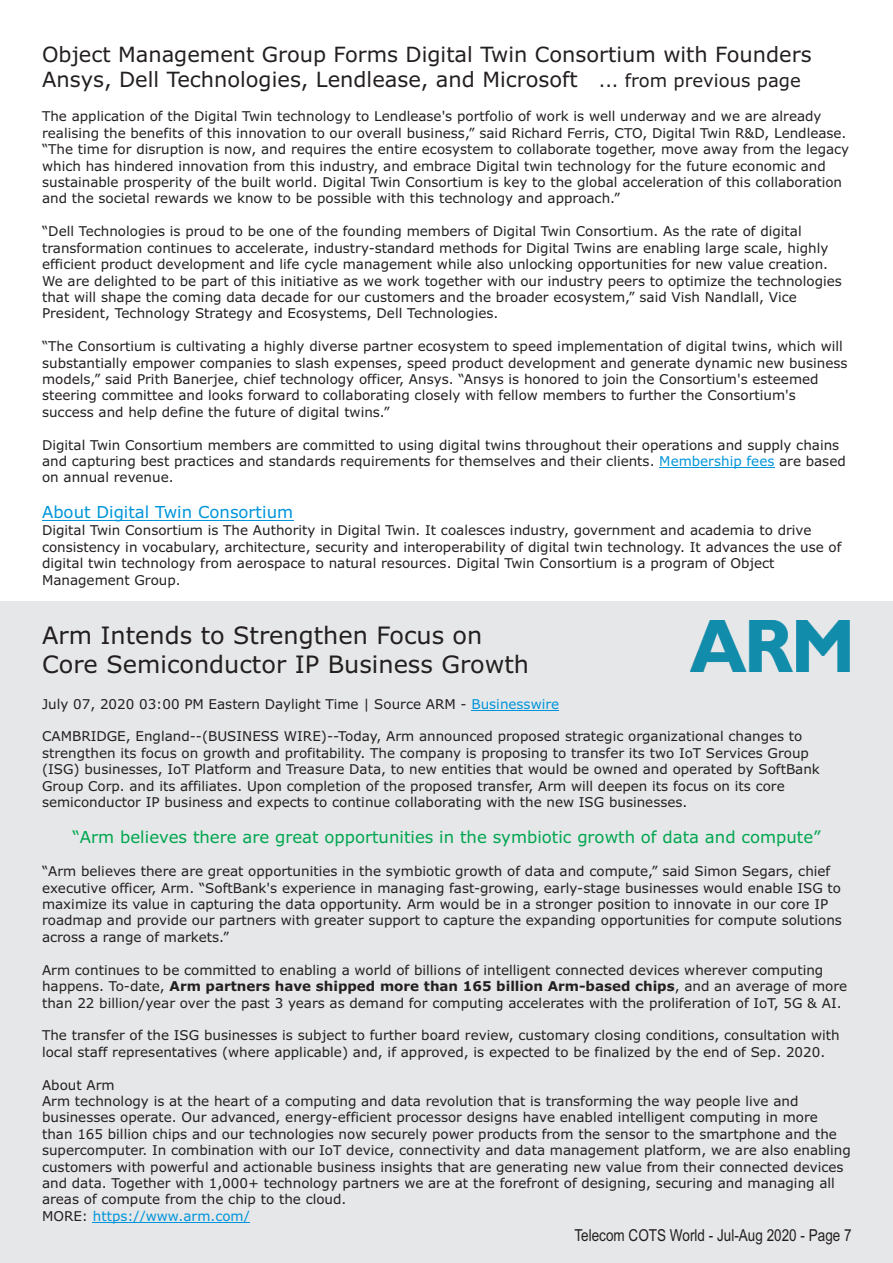
<style>
.page{position:relative;width:893px;height:1263px;background:#fff}
.page>*{position:absolute;margin:0;border:0;box-sizing:border-box;transform-origin:0 0}
.t1{font:24px/29.1px "Verdana";color:#231f20}
.t2{font:21px/25.5px "Verdana";color:#231f20}
.t3{font:16.5px "Verdana";color:#00a650}
.t4{font:16.5px "Arial Narrow";color:#231f20}
.t5{font:16.5px "Verdana";color:#0095da}
.t6{font:13.5px/16.4px "Verdana";color:#231f20}
.s1{font-size:18px}
.s2{color:#0095da}
.s3{font-weight:700}
</style>
<div class="page">
<div style="left:0;top:602px;width:893px;height:661px;background:#e6e7e8"></div>
<hr style="left:659px;top:467px;width:115px;height:1px;background:#0095da">
<hr style="left:42px;top:520px;width:251px;height:1px;background:#0095da">
<hr style="left:471px;top:710px;width:88px;height:1px;background:#0095da">
<hr style="left:93px;top:1222px;width:157px;height:1px;background:#0095da">
<img style="left:691px;top:620px;width:159px;height:52px">
<h2 class="t2" style="left:42px;top:43px;width:771px">Object Management Group Forms Digital Twin Consortium with Founders<br>Ansys, Dell Technologies, Lendlease, and Microsoft <span class="s1">... from previous page</span></h2>
<p class="t6" style="left:42px;top:109px;width:809px">The application of the Digital Twin technology to Lendlease's portfolio of work is well underway and we are already realising the benefits of this innovation to our overall business,” said Richard Ferris, CTO, Digital Twin R&amp;D, Lendlease. “The time for disruption is now, and requires the entire ecosystem to collaborate together, move away from the legacy which has hindered innovation from this industry, and embrace Digital twin technology for the future economic and sustainable prosperity of the built world. Digital Twin Consortium is key to the global acceleration of this collaboration and the societal rewards we know to be possible with this technology and approach.”</p>
<p class="t6" style="left:42px;top:224px;width:801px">“Dell Technologies is proud to be one of the founding members of Digital Twin Consortium. As the rate of digital transformation continues to accelerate, industry-standard methods for Digital Twins are enabling large scale, highly efficient product development and life cycle management while also unlocking opportunities for new value creation.<br>We are delighted to be part of this initiative as we work together with our industry peers to optimize the technologies that will shape the coming data decade for our customers and the broader ecosystem,” said Vish Nandlall, Vice President, Technology Strategy and Ecosystems, Dell Technologies.</p>
<p class="t6" style="left:42px;top:339px;width:807px">“The Consortium is cultivating a highly diverse partner ecosystem to speed implementation of digital twins, which will substantially empower companies to slash expenses, speed product development and generate dynamic new business models,” said Prith Banerjee, chief technology officer, Ansys. “Ansys is honored to join the Consortium's esteemed steering committee and looks forward to collaborating closely with fellow members to further the Consortium's success and help define the future of digital twins.”</p>
<p class="t6" style="left:42px;top:438px;width:805px">Digital Twin Consortium members are committed to using digital twins throughout their operations and supply chains and capturing best practices and standards requirements for themselves and their clients. <span class="s2">Membership fees</span> are based on annual revenue.</p>
<p class="t5" style="left:42px;top:506px;width:253px">About Digital Twin Consortium</p>
<p class="t6" style="left:42px;top:523px;width:801px">Digital Twin Consortium is The Authority in Digital Twin. It coalesces industry, government and academia to drive consistency in vocabulary, architecture, security and interoperability of digital twin technology. It advances the use of digital twin technology from aerospace to natural resources. Digital Twin Consortium is a program of Object Management Group.</p>
<h1 class="t1" style="left:42px;top:623px;width:489px">Arm Intends to Strengthen Focus on<br>Core Semiconductor IP Business Growth</h1>
<p class="t6" style="left:42px;top:696px;width:519px">July 07, 2020 03:00 PM Eastern Daylight Time | Source ARM - <span class="s2">Businesswire</span></p>
<p class="t6" style="left:42px;top:729px;width:779px">CAMBRIDGE, England--(BUSINESS WIRE)--Today, Arm announced proposed strategic organizational changes to strengthen its focus on growth and profitability. The company is proposing to transfer its two IoT Services Group (ISG) businesses, IoT Platform and Treasure Data, to new entities that would be owned and operated by SoftBank Group Corp. and its affiliates. Upon completion of the proposed transfer, Arm will deepen its focus on its core semiconductor IP business and expects to continue collaborating with the new ISG businesses.</p>
<p class="t3" style="left:72px;top:830px;width:750px">“Arm believes there are great opportunities in the symbiotic growth of data and compute”</p>
<p class="t6" style="left:42px;top:864px;width:801px">“Arm believes there are great opportunities in the symbiotic growth of data and compute,” said Simon Segars, chief executive officer, Arm. “SoftBank's experience in managing fast-growing, early-stage businesses would enable ISG to maximize its value in capturing the data opportunity. Arm would be in a stronger position to innovate in our core IP roadmap and provide our partners with greater support to capture the expanding opportunities for compute solutions across a range of markets.”</p>
<p class="t6" style="left:42px;top:963px;width:807px">Arm continues to be committed to enabling a world of billions of intelligent connected devices wherever computing happens. To-date, <span class="s3">Arm partners have shipped more than 165 billion Arm-based chips</span>, and an average of more than 22 billion/year over the past 3 years as demand for computing accelerates with the proliferation of IoT, 5G &amp; AI.</p>
<p class="t6" style="left:42px;top:1028px;width:799px">The transfer of the ISG businesses is subject to further board review, customary closing conditions, consultation with local staff representatives (where applicable) and, if approved, is expected to be finalized by the end of Sep. 2020.</p>
<p class="t6" style="left:42px;top:1077px;width:810px">About Arm<br>Arm technology is at the heart of a computing and data revolution that is transforming the way people live and businesses operate. Our advanced, energy-efficient processor designs have enabled intelligent computing in more than 165 billion chips and our technologies now securely power products from the sensor to the smartphone and the supercomputer. In combination with our IoT device, connectivity and data management platform, we are also enabling customers with powerful and actionable business insights that are generating new value from their connected devices and data. Together with 1,000+ technology partners we are at the forefront of designing, securing and managing all areas of compute from the chip to the cloud.<br>MORE: <span class="s2">https://www.arm.com/</span></p>
<p class="t4" style="left:574px;top:1229px;width:279px">Telecom COTS World - Jul-Aug 2020 - Page 7</p>
</div>
